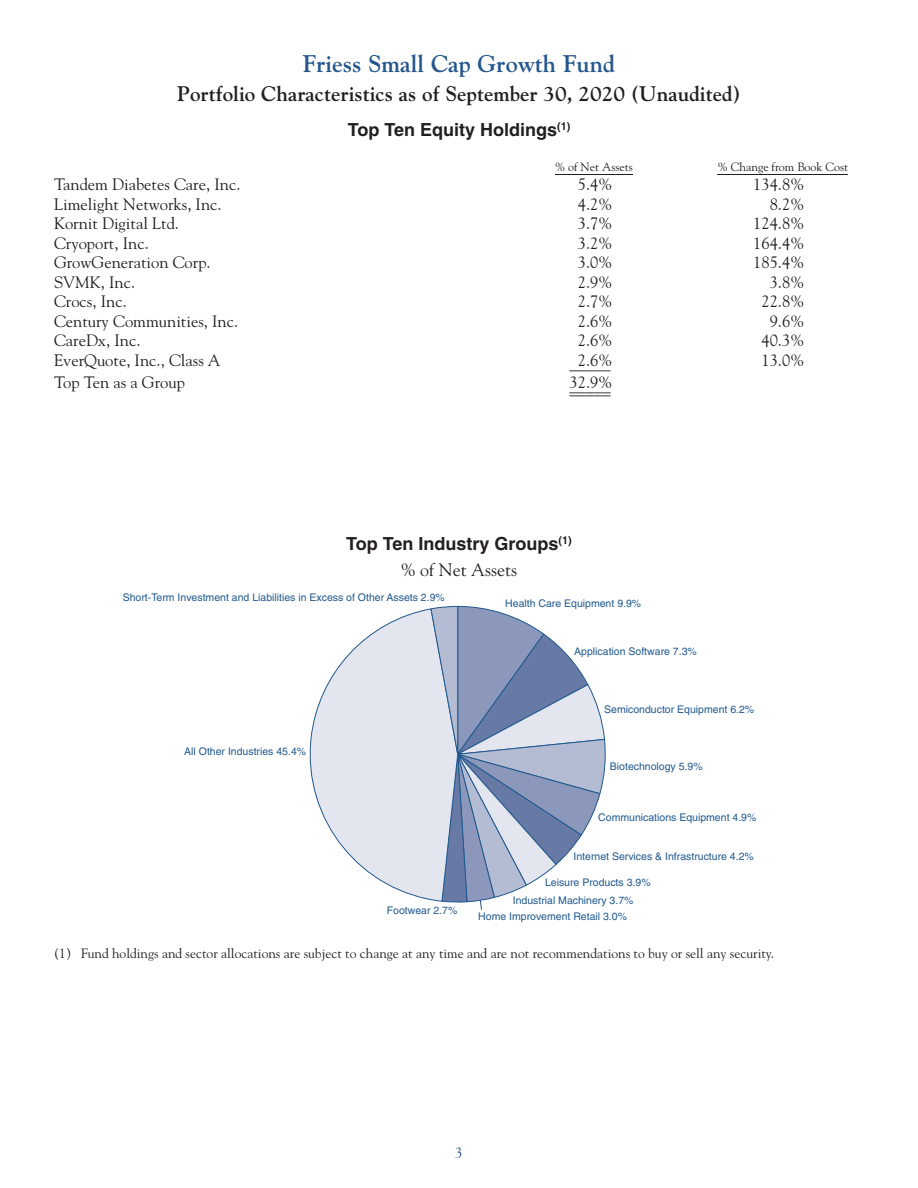
<style>
.page{position:relative;width:918px;height:1188px;background:#fff}
.page>*{position:absolute;margin:0;border:0;box-sizing:border-box;transform-origin:0 0}
.t1{font:700 24px "Goudy";color:#25578d}
.t2{font:700 21px "Goudy";color:#231f20}
.t3{font:700 18px "Helvetica";color:#231f20}
.t4{font:18px "Goudy";color:#231f20}
.t5{font:16.5px "Goudy";color:#231f20}
.t6{font:15px "Goudy";color:#25578d}
.t7{font:13.5px "Goudy";color:#231f20}
.t8{font:12px "Goudy";color:#231f20}
.t9{font:10.5px/18px "Helvetica";color:#21598e}
</style>
<div class="page">
<hr style="left:555px;top:174px;width:78px;height:1px;background:#231f20">
<hr style="left:718px;top:174px;width:130px;height:1px;background:#231f20">
<svg style="left:309px;top:608px;width:121px;height:292px"></svg>
<svg style="left:430px;top:606px;width:176px;height:304px"></svg>
<h1 class="t1" style="left:303px;top:50px;width:314px">Friess Small Cap Growth Fund</h1>
<h2 class="t2" style="left:177px;top:82px;width:565px">Portfolio Characteristics as of September 30, 2020 (Unaudited)</h2>
<h3 class="t3" style="left:348px;top:123px;width:224px">Top Ten Equity Holdings<sup>(1)</sup></h3>
<p class="t8" style="left:555px;top:160px;width:79px">% of Net Assets</p>
<p class="t8" style="left:718px;top:160px;width:132px">% Change from Book Cost</p>
<h3 class="t5" style="left:54px;top:175px;width:188px">Tandem Diabetes Care, Inc.</h3>
<h3 class="t5" style="left:578px;top:175px;width:36px">5.4%</h3>
<h3 class="t5" style="left:753px;top:175px;width:52px">134.8%</h3>
<h3 class="t5" style="left:54px;top:195px;width:169px">Limelight Networks, Inc.</h3>
<h3 class="t5" style="left:578px;top:195px;width:36px">4.2%</h3>
<h3 class="t5" style="left:770px;top:195px;width:36px">8.2%</h3>
<h3 class="t5" style="left:54px;top:214px;width:127px">Kornit Digital Ltd.</h3>
<h3 class="t5" style="left:578px;top:214px;width:36px">3.7%</h3>
<h3 class="t5" style="left:753px;top:214px;width:52px">124.8%</h3>
<h3 class="t5" style="left:54px;top:234px;width:96px">Cryoport, Inc.</h3>
<h3 class="t5" style="left:578px;top:234px;width:36px">3.2%</h3>
<h3 class="t5" style="left:753px;top:234px;width:52px">164.4%</h3>
<h3 class="t5" style="left:54px;top:253px;width:158px">GrowGeneration Corp.</h3>
<h3 class="t5" style="left:578px;top:253px;width:36px">3.0%</h3>
<h3 class="t5" style="left:753px;top:253px;width:52px">185.4%</h3>
<h3 class="t5" style="left:54px;top:273px;width:83px">SVMK, Inc.</h3>
<h3 class="t5" style="left:578px;top:273px;width:36px">2.9%</h3>
<h3 class="t5" style="left:770px;top:273px;width:36px">3.8%</h3>
<h3 class="t5" style="left:54px;top:292px;width:74px">Crocs, Inc.</h3>
<h3 class="t5" style="left:578px;top:292px;width:36px">2.7%</h3>
<h3 class="t5" style="left:761px;top:292px;width:44px">22.8%</h3>
<h3 class="t5" style="left:54px;top:312px;width:186px">Century Communities, Inc.</h3>
<h3 class="t5" style="left:578px;top:312px;width:36px">2.6%</h3>
<h3 class="t5" style="left:770px;top:312px;width:36px">9.6%</h3>
<h3 class="t5" style="left:54px;top:331px;width:88px">CareDx, Inc.</h3>
<h3 class="t5" style="left:578px;top:331px;width:36px">2.6%</h3>
<h3 class="t5" style="left:761px;top:331px;width:44px">40.3%</h3>
<h3 class="t5" style="left:54px;top:351px;width:168px">EverQuote, Inc., Class A</h3>
<h3 class="t5" style="left:569px;top:354px;width:44px">_ _2 _. 6_%_</h3>
<h3 class="t5" style="left:761px;top:351px;width:44px">13.0%</h3>
<h3 class="t5" style="left:54px;top:373px;width:133px">Top Ten as a Group</h3>
<h3 class="t5" style="left:569px;top:376px;width:44px">__3__2__.9%____</h3>
<h3 class="t3" style="left:346px;top:537px;width:227px">Top Ten Industry Groups<sup>(1)</sup></h3>
<h3 class="t4" style="left:401px;top:559px;width:118px">% of Net Assets</h3>
<p class="t9" style="left:123px;top:589px;width:324px">Short-Term Investment and Liabilities in Excess of Other Assets 2.9%</p>
<p class="t9" style="left:184px;top:744px;width:123px">All Other Industries 45.4%</p>
<p class="t9" style="left:387px;top:903px;width:72px">Footwear 2.7%</p>
<p class="t9" style="left:505px;top:595px;width:137px">Health Care Equipment 9.9%</p>
<p class="t9" style="left:574px;top:643px;width:124px">Application Software 7.3%</p>
<p class="t9" style="left:604px;top:702px;width:151px">Semiconductor Equipment 6.2%</p>
<p class="t9" style="left:610px;top:759px;width:94px">Biotechnology 5.9%</p>
<p class="t9" style="left:598px;top:810px;width:160px">Communications Equipment 4.9%</p>
<p class="t9" style="left:574px;top:849px;width:182px">Internet Services &amp; Infrastructure 4.2%</p>
<p class="t9" style="left:513px;top:874px;width:139px;text-indent:32px">Leisure Products 3.9%<br>Industrial Machinery 3.7%</p>
<p class="t9" style="left:478px;top:909px;width:150px">Home Improvement Retail 3.0%</p>
<p class="t7" style="left:54px;top:945px;width:722px">(1) Fund holdings and sector allocations are subject to change at any time and are not recommendations to buy or sell any security.</p>
<h3 class="t6" style="left:455px;top:1144px;width:9px">3</h3>
</div>
